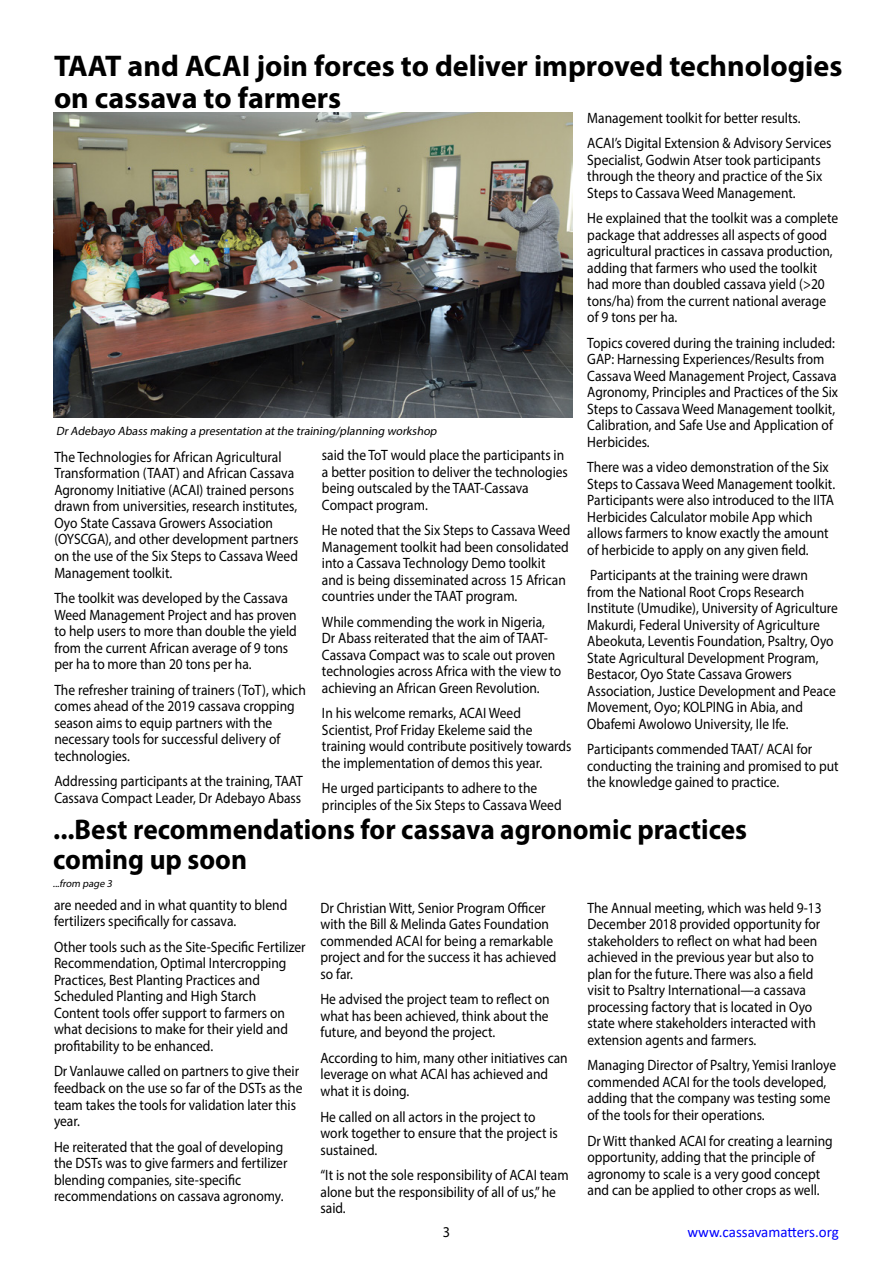
<style>
.page{position:relative;width:893px;height:1263px;background:#fff}
.page>*{position:absolute;margin:0;border:0;box-sizing:border-box;transform-origin:0 0}
.t1{font:700 30px/31.5px "Myriad Pro";color:#000}
.t2{font:700 28.5px/30px "Myriad Pro";color:#000;scale:.96 1}
.t3{font:15px/16.5px "Myriad Pro";color:#000;scale:.9 1}
.t4{font:15px "Calibri";color:#00f}
.t5{font:15px "Myriad Pro";color:#000;scale:.95 1}
.t6{font:italic 12px "Myriad Pro";color:#000}
.t7{font:italic 10.5px "Myriad Pro";color:#000}
</style>
<div class="page">
<img style="left:54px;top:112px;width:518px;height:305px">
<h1 class="t1" style="left:54px;top:49px;width:790px">TAAT and ACAI join forces to deliver improved technologies on cassava to farmers</h1>
<p class="t3" style="left:587px;top:105px;width:273px;line-height:25.5px">Management toolkit for better results.<br>ACAI’s Digital Extension &amp; Advisory Services</p>
<p class="t3" style="left:587px;top:151px;width:263px;text-align:justify">Specialist, Godwin Atser took participants through the theory and practice of the Six Steps to Cassava Weed Management.</p>
<p class="t3" style="left:587px;top:210px;width:280px">He explained that the toolkit was a complete package that addresses all aspects of good agricultural practices in cassava production, adding that farmers who used the toolkit had more than doubled cassava yield (&gt;20 tons/ha) from the current national average of 9 tons per ha.</p>
<p class="t3" style="left:587px;top:334px;width:280px">Topics covered during the training included:<br>GAP: Harnessing Experiences/Results from Cassava Weed Management Project, Cassava Agronomy, Principles and Practices of the Six Steps to Cassava Weed Management toolkit, Calibration, and Safe Use and Application of Herbicides.</p>
<p class="t3" style="left:587px;top:459px;width:277px">There was a video demonstration of the Six Steps to Cassava Weed Management toolkit.<br>Participants were also introduced to the IITA Herbicides Calculator mobile App which allows farmers to know exactly the amount of herbicide to apply on any given field.</p>
<p class="t3" style="left:587px;top:567px;width:280px">Participants at the training were drawn<br>from the National Root Crops Research Institute (Umudike), University of Agriculture Makurdi, Federal University of Agriculture Abeokuta, Leventis Foundation, Psaltry, Oyo State Agricultural Development Program, Bestacor, Oyo State Cassava Growers Association, Justice Development and Peace Movement, Oyo; KOLPING in Abia, and Obafemi Awolowo University, Ile Ife.</p>
<p class="t3" style="left:587px;top:741px;width:281px">Participants commended TAAT/ ACAI for conducting the training and promised to put the knowledge gained to practice.</p>
<h2 class="t2" style="left:53px;top:814px;width:724px">...Best recommendations for cassava agronomic practices coming up soon</h2>
<p class="t6" style="left:56px;top:424px;width:384px">DrAdebayo Abass making a presentation atthe training/planning workshop</p>
<p class="t3" style="left:322px;top:446px;width:275px">said the ToT would place the participants in a better position to deliver the technologies being outscaled by the TAAT-Cassava Compact program.</p>
<p class="t3" style="left:322px;top:521px;width:277px">He noted that the Six Steps to Cassava Weed Management toolkit had been consolidated into a Cassava Technology Demo toolkit and is being disseminated across 15 African countries under the TAAT program.</p>
<p class="t3" style="left:322px;top:613px;width:267px">While commending the work in Nigeria, Dr Abass reiterated that the aim of TAAT-Cassava Compact was to scale out proven technologies across Africa with the view to achieving an African Green Revolution.</p>
<p class="t3" style="left:322px;top:704px;width:279px">In his welcome remarks, ACAI Weed Scientist, Prof Friday Ekeleme said the training would contribute positively towards the implementation of demos this year.</p>
<p class="t3" style="left:322px;top:779px;width:268px">He urged participants to adhere to the principles of the Six Steps to Cassava Weed</p>
<p class="t3" style="left:54px;top:448px;width:273px">The Technologies for African Agricultural Transformation (TAAT) and African Cassava Agronomy Initiative (ACAI) trained persons drawn from universities, research institutes, Oyo State Cassava Growers Association (OYSCGA), and other development partners on the use of the Six Steps to Cassava Weed Management toolkit.</p>
<p class="t3" style="left:54px;top:589px;width:271px">The toolkit was developed by the Cassava Weed Management Project and has proven to help users to more than double the yield from the current African average of 9 tons per ha to more than 20 tons per ha.</p>
<p class="t3" style="left:54px;top:681px;width:281px">The refresher training of trainers (ToT), which comes ahead of the 2019 cassava cropping season aims to equip partners with the necessary tools for successful delivery of technologies.</p>
<p class="t3" style="left:54px;top:772px;width:278px">Addressing participants at the training, TAAT<br>Cassava Compact Leader, Dr Adebayo Abass</p>
<p class="t7" style="left:53px;top:877px;width:63px">...from page 3</p>
<p class="t3" style="left:54px;top:896px;width:261px">are needed and in what quantity to blend fertilizers specifically for cassava.</p>
<p class="t3" style="left:54px;top:938px;width:281px">Other tools such as the Site-Specific Fertilizer Recommendation, Optimal Intercropping Practices, Best Planting Practices and Scheduled Planting and High Starch<br>Content tools offer support to farmers on what decisions to make for their yield and profitability to be enhanced.</p>
<p class="t3" style="left:54px;top:1063px;width:278px">Dr Vanlauwe called on partners to give their feedback on the use so far of the DSTs as the team takes the tools for validation later this year.</p>
<p class="t3" style="left:54px;top:1138px;width:261px">He reiterated that the goal of developing the DSTs was to give farmers and fertilizer blending companies, site-specific recommendations on cassava agronomy.</p>
<p class="t3" style="left:320px;top:899px;width:264px">Dr Christian Witt, Senior Program Officer with the Bill &amp; Melinda Gates Foundation commended ACAI for being a remarkable project and for the success it has achieved so far.</p>
<p class="t3" style="left:320px;top:991px;width:256px;text-align:justify">He advised the project team to reflect on what has been achieved, think about the future, and beyond the project.</p>
<p class="t3" style="left:320px;top:1049px;width:276px">According to him, many other initiatives can leverage on what ACAI has achieved and what it is doing.</p>
<p class="t3" style="left:320px;top:1108px;width:265px">He called on all actors in the project to work together to ensure that the project is sustained.</p>
<p class="t3" style="left:320px;top:1166px;width:277px">“It is not the sole responsibility of ACAI team alone but the responsibility of all of us,” he said.</p>
<p class="t5" style="left:443px;top:1222px;width:9px">3</p>
<p class="t3" style="left:587px;top:899px;width:262px">The Annual meeting, which was held 9-13<br>December 2018 provided opportunity for stakeholders to reflect on what had been achieved in the previous year but also to plan for the future. There was also a field visit to Psaltry International—a cassava processing factory that is located in Oyo state where stakeholders interacted with extension agents and farmers.</p>
<p class="t3" style="left:587px;top:1057px;width:278px">Managing Director of Psaltry, Yemisi Iranloye commended ACAI for the tools developed, adding that the company was testing some of the tools for their operations.</p>
<p class="t3" style="left:587px;top:1132px;width:274px">Dr Witt thanked ACAI for creating a learning opportunity, adding that the principle of agronomy to scale is a very good concept and can be applied to other crops as well.</p>
<p class="t4" style="left:687px;top:1221px;width:153px">www.cassavamatters.org</p>
</div>
